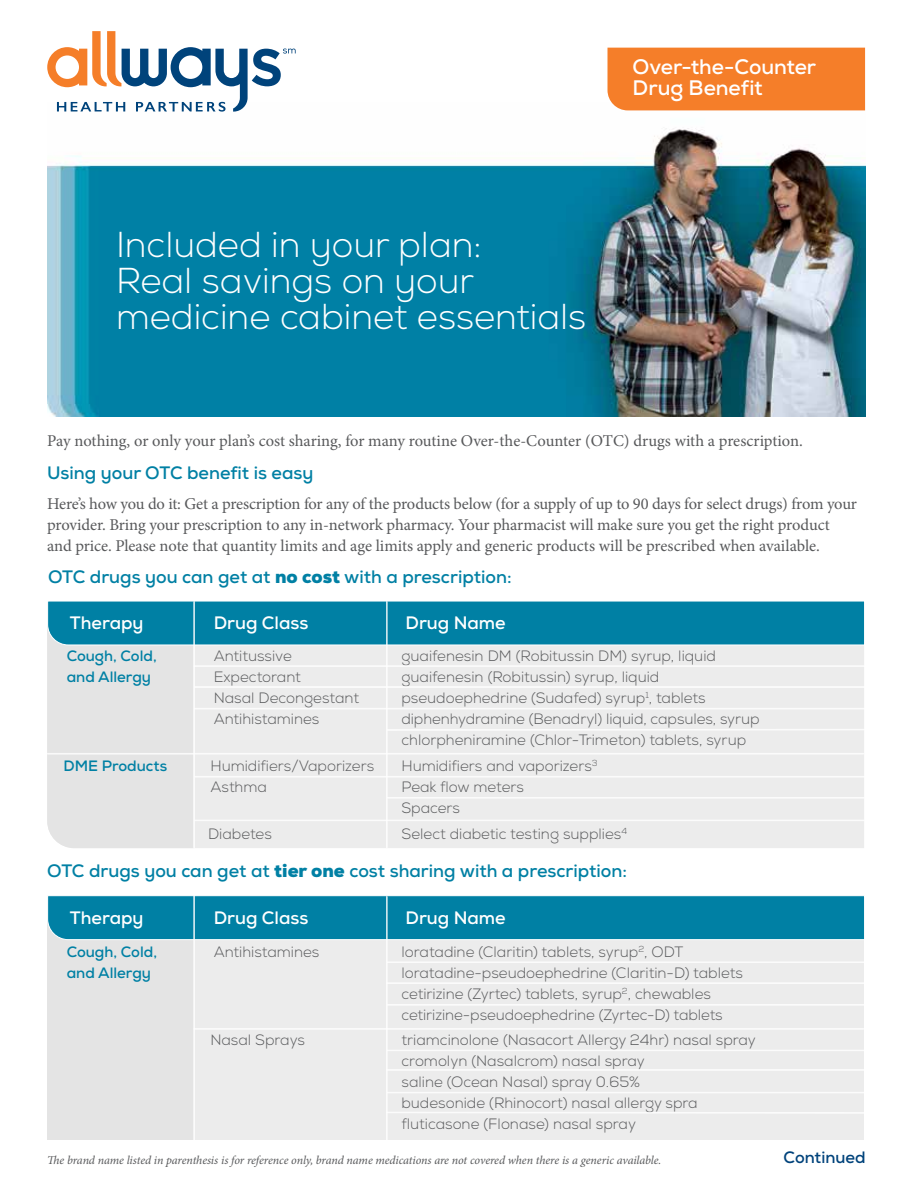
<style>
.page{position:relative;width:918px;height:1188px;background:#fff}
.page>*{position:absolute;margin:0;border:0;box-sizing:border-box;transform-origin:0 0}
.t1{font:300 36px/36px "Nexa";color:#fff}
.t2{font:700 21px/21px "Nexa";letter-spacing:-.005em;color:#fff}
.t3{font:700 18px "Nexa";color:#0080a4}
.t4{font:700 18px "Nexa";color:#fff}
.t5{font:16.5px/21px "Minion Pro";letter-spacing:-.01em;color:#58595b}
.t6{font:700 16.5px "Nexa";color:#00437b}
.t7{font:300 15px/21px "Nexa";color:#58595b}
.t8{font:700 15px/21px "Nexa";color:#0080a4}
.t9{font:italic 12px "Minion Pro";letter-spacing:-.005em;color:#58595b}
.s1{font-weight:900}
</style>
<div class="page">
<img style="left:48px;top:110px;width:817px;height:306px">
<div style="left:608px;top:48px;width:257px;height:62px;background:#f57e29"></div>
<svg style="left:47px;top:31px;width:249px;height:81px"></svg>
<div style="left:47px;top:901px;width:817px;height:239px;background:#ececec"></div>
<div style="left:48px;top:911px;width:146px;height:229px;background:#e4e4e4"></div>
<svg style="left:47px;top:601px;width:818px;height:247px;background:#c0d7de"></svg>
<hr style="left:194px;top:601px;width:1px;height:247px;background:#fff">
<hr style="left:387px;top:601px;width:1px;height:247px;background:#fff">
<hr style="left:386px;top:601px;width:1px;height:247px;background:#fff">
<hr style="left:194px;top:666px;width:671px;height:1px;background:#fff">
<hr style="left:194px;top:687px;width:671px;height:1px;background:#fff">
<hr style="left:387px;top:729px;width:478px;height:1px;background:#fff">
<hr style="left:387px;top:730px;width:478px;height:1px;background:#fff">
<hr style="left:387px;top:797px;width:477px;height:1px;background:#fff">
<hr style="left:387px;top:798px;width:477px;height:1px;background:#fff">
<hr style="left:194px;top:708px;width:671px;height:1px;background:#fff">
<hr style="left:194px;top:709px;width:671px;height:1px;background:#fff">
<hr style="left:195px;top:776px;width:671px;height:1px;background:#fff">
<hr style="left:195px;top:777px;width:671px;height:1px;background:#fff">
<hr style="left:47px;top:753px;width:817px;height:1px;background:#fff">
<hr style="left:47px;top:754px;width:817px;height:1px;background:#fff">
<hr style="left:195px;top:820px;width:669px;height:1px;background:#fff">
<svg style="left:47px;top:895px;width:818px;height:45px;background:#0c86a8"></svg>
<hr style="left:194px;top:895px;width:1px;height:245px;background:#fff">
<hr style="left:387px;top:896px;width:1px;height:244px;background:#fff">
<hr style="left:386px;top:896px;width:1px;height:244px;background:#fff">
<hr style="left:387px;top:962px;width:477px;height:1px;background:#fff">
<hr style="left:386px;top:983px;width:478px;height:1px;background:#fff">
<hr style="left:387px;top:1050px;width:477px;height:1px;background:#fff">
<hr style="left:386px;top:1069px;width:478px;height:1px;background:#fff">
<hr style="left:386px;top:1070px;width:478px;height:1px;background:#fff">
<hr style="left:387px;top:1004px;width:478px;height:1px;background:#fff">
<hr style="left:387px;top:1005px;width:478px;height:1px;background:#fff">
<hr style="left:194px;top:1028px;width:670px;height:1px;background:#fff">
<hr style="left:194px;top:1029px;width:670px;height:1px;background:#fff">
<hr style="left:387px;top:1092px;width:477px;height:1px;background:#fff">
<hr style="left:387px;top:1093px;width:477px;height:1px;background:#fff">
<hr style="left:386px;top:1112px;width:478px;height:1px;background:#fff">
<h2 class="t2" style="left:633px;top:56px;width:185px">Over-the-Counter<br>Drug Benefit</h2>
<h1 class="t1" style="left:116px;top:228px;width:472px">Included in your plan:<br>Real savings on your medicine cabinet essentials</h1>
<p class="t5" style="left:47px;top:430px;width:757px">Pay nothing, or only your plan’s cost sharing, for many routine Over-the-Counter (OTC) drugs with a prescription.</p>
<p class="t3" style="left:47px;top:461px;width:268px">Using your OTC benefit is easy</p>
<p class="t5" style="left:47px;top:493px;width:811px">Here’s how you do it: Get a prescription for any of the products below (for a supply of up to 90 days for select drugs) from your provider. Bring your prescription to any in-network pharmacy. Your pharmacist will make sure you get the right product and price. Please note that quantity limits and age limits apply and generic products will be prescribed when available.</p>
<p class="t3" style="left:48px;top:565px;width:465px">OTC drugs you can get at <span class="s1">no cost</span> with a prescription:</p>
<p class="t4" style="left:70px;top:612px;width:75px">Therapy</p>
<p class="t4" style="left:214px;top:612px;width:96px">Drug Class</p>
<p class="t4" style="left:406px;top:612px;width:102px">Drug Name</p>
<p class="t7" style="left:401px;top:645px;width:360px">guaifenesin DM (Robitussin DM) syrup, liquid guaifenesin (Robitussin) syrup, liquid pseudoephedrine (Sudafed) syrup<sup>1</sup>, tablets diphenhydramine (Benadryl) liquid, capsules, syrup chlorpheniramine (Chlor-Trimeton) tablets, syrup</p>
<p class="t7" style="left:401px;top:756px;width:198px">Humidifiers and vaporizers<sup>3<br></sup>Peak flow meters<br>Spacers</p>
<p class="t7" style="left:401px;top:824px;width:227px">Select diabetic testing supplies<sup>4</sup></p>
<p class="t8" style="left:67px;top:645px;width:92px">Cough, Cold, and Allergy</p>
<p class="t7" style="left:214px;top:645px;width:147px">Antitussive<br>Expectorant<br>Nasal Decongestant<br>Antihistamines</p>
<p class="t7" style="left:211px;top:756px;width:165px">Humidifiers/Vaporizers<br>Asthma</p>
<p class="t7" style="left:208px;top:824px;width:65px">Diabetes</p>
<p class="t8" style="left:63px;top:755px;width:105px">DME Products</p>
<p class="t3" style="left:47px;top:859px;width:581px">OTC drugs you can get at <span class="s1">tier one</span> cost sharing with a prescription:</p>
<p class="t4" style="left:70px;top:906px;width:75px">Therapy</p>
<p class="t4" style="left:214px;top:906px;width:96px">Drug Class</p>
<p class="t4" style="left:406px;top:906px;width:102px">Drug Name</p>
<p class="t7" style="left:401px;top:941px;width:343px">loratadine (Claritin) tablets, syrup<sup>2</sup>, ODT loratadine-pseudoephedrine (Claritin-D) tablets cetirizine (Zyrtec) tablets, syrup<sup>2</sup>, chewables cetirizine-pseudoephedrine (Zyrtec-D) tablets</p>
<p class="t7" style="left:401px;top:1029px;width:356px">triamcinolone (Nasacort Allergy 24hr) nasal spray cromolyn (Nasalcrom) nasal spray<br>saline (Ocean Nasal) spray 0.65%<br>budesonide (Rhinocort) nasal allergy spra fluticasone (Flonase) nasal spray</p>
<p class="t8" style="left:67px;top:941px;width:92px">Cough, Cold, and Allergy</p>
<p class="t7" style="left:214px;top:941px;width:107px">Antihistamines</p>
<p class="t7" style="left:211px;top:1029px;width:96px">Nasal Sprays</p>
<p class="t9" style="left:47px;top:1152px;width:616px">The brand name listed in parenthesis is for reference only, brand name medications are not covered when there is a generic available.</p>
<p class="t6" style="left:784px;top:1147px;width:83px">Continued</p>
</div>
